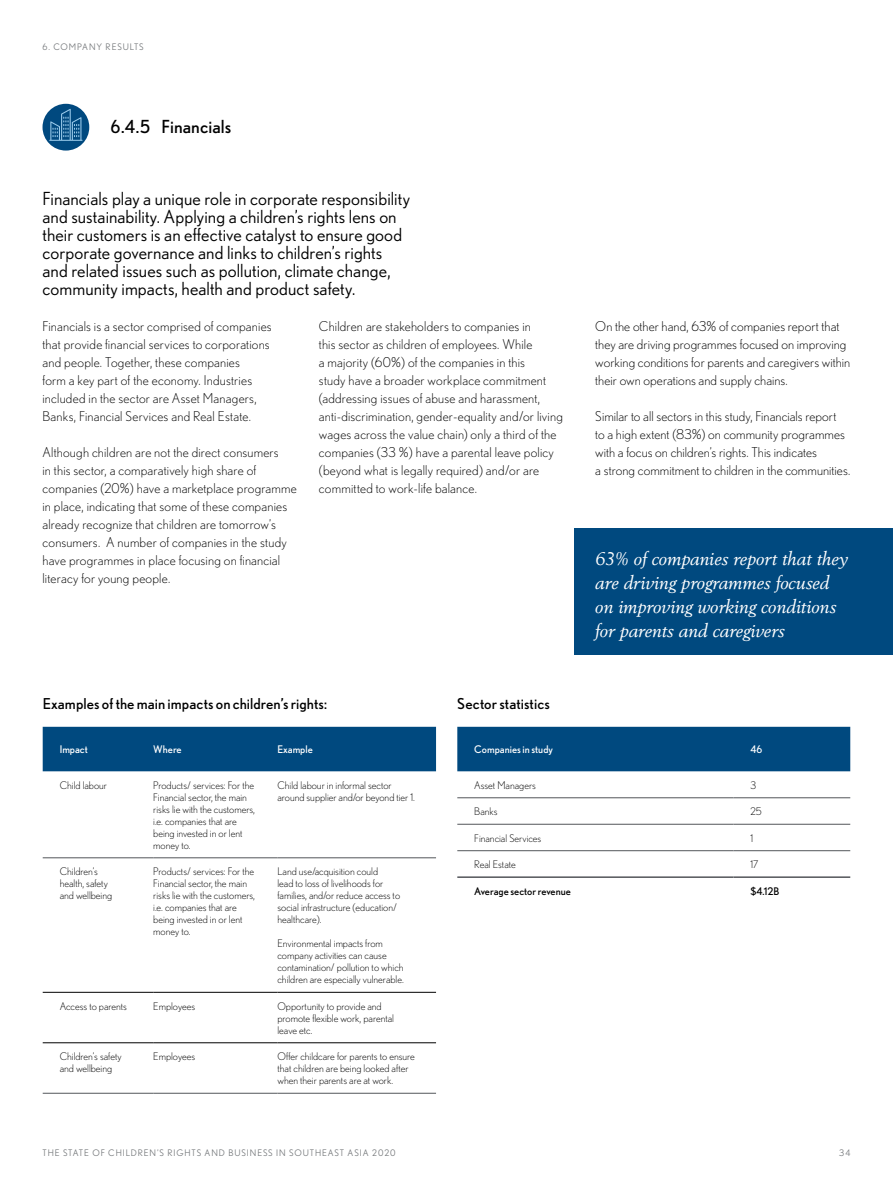
<style>
.page{position:relative;width:893px;height:1191px;background:#fff}
.page>*{position:absolute;margin:0;border:0;box-sizing:border-box;transform-origin:0 0}
.t1{font:18px/18px "Nobel";letter-spacing:.005em;color:#000}
.t2{font:italic 18px/24px "Berling LT Std";letter-spacing:-.005em;color:#fff}
.t3{font:18px "Nobel";letter-spacing:.01em;color:#000}
.t4{font:15px "Nobel";letter-spacing:.005em;color:#000}
.t5{font:300 13.5px/18px "Nobel";letter-spacing:.015em;color:#000}
.t6{font:300 10.5px/12px "Nobel";color:#000}
.t7{font:10.5px "Nobel";color:#fff}
.t8{font:10.5px "Nobel";color:#000}
.t9{font:9px "Nobel";letter-spacing:.1em;color:#75787b}
</style>
<div class="page">
<div style="left:43px;top:727px;width:393px;height:44px;background:#00497f"></div>
<hr style="left:43px;top:992px;width:110px;height:1px;background:#000">
<hr style="left:153px;top:992px;width:124px;height:1px;background:#000">
<hr style="left:277px;top:992px;width:159px;height:1px;background:#000">
<hr style="left:43px;top:1042px;width:110px;height:1px;background:#000">
<hr style="left:153px;top:1042px;width:124px;height:1px;background:#000">
<hr style="left:277px;top:1042px;width:159px;height:1px;background:#000">
<hr style="left:43px;top:857px;width:110px;height:1px;background:#53565a">
<hr style="left:153px;top:857px;width:124px;height:1px;background:#53565a">
<hr style="left:277px;top:857px;width:159px;height:1px;background:#53565a">
<hr style="left:43px;top:1093px;width:110px;height:1px;background:#53565a">
<hr style="left:153px;top:1093px;width:124px;height:1px;background:#53565a">
<hr style="left:277px;top:1093px;width:159px;height:1px;background:#53565a">
<div style="left:457px;top:727px;width:393px;height:44px;background:#00497f"></div>
<hr style="left:457px;top:797px;width:276px;height:1px;background:#53565a">
<hr style="left:733px;top:797px;width:117px;height:1px;background:#53565a">
<hr style="left:457px;top:824px;width:276px;height:1px;background:#53565a">
<hr style="left:733px;top:824px;width:117px;height:1px;background:#53565a">
<hr style="left:457px;top:850px;width:276px;height:1px;background:#53565a">
<hr style="left:733px;top:850px;width:117px;height:1px;background:#53565a">
<hr style="left:457px;top:876px;width:276px;height:2px;background:#53565a">
<hr style="left:733px;top:876px;width:117px;height:2px;background:#53565a">
<div style="left:43px;top:104px;width:46px;height:47px;background:#00497f;border-radius:50%"></div>
<svg style="left:49px;top:109px;width:34px;height:32px"></svg>
<div style="left:574px;top:529px;width:319px;height:126px;background:#00497f"></div>
<p class="t9" style="left:43px;top:41px;width:103px">6. COMPANY RESULTS</p>
<h1 class="t3" style="left:111px;top:116px;width:122px">6.4.5 Financials</h1>
<p class="t1" style="left:43px;top:189px;width:369px">Financials play a unique role in corporate responsibility and sustainability. Applying a children’s rights lens on their customers is an effective catalyst to ensure good corporate governance and links to children’s rights and related issues such as pollution, climate change, community impacts, health and product safety.</p>
<p class="t5" style="left:43px;top:317px;width:231px">Financials is a sector comprised of companies that provide financial services to corporations and people. Together, these companies<br>form a key part of the economy. Industries included in the sector are Asset Managers, Banks, Financial Services and Real Estate.</p>
<p class="t5" style="left:43px;top:443px;width:256px">Although children are not the direct consumers<br>in this sector, a comparatively high share of companies (20%) have a marketplace programme in place, indicating that some of these companies already recognize that children are tomorrow’s consumers. A number of companies in the study have programmes in place focusing on financial literacy for young people.</p>
<p class="t5" style="left:319px;top:317px;width:245px">Children are stakeholders to companies in<br>this sector as children of employees. While<br>a majority (60%) of the companies in this<br>study have a broader workplace commitment (addressing issues of abuse and harassment, anti-discrimination, gender-equality and/or living wages across the value chain) only a third of the companies (33 %) have a parental leave policy (beyond what is legally required) and/or are committed to work-life balance.</p>
<p class="t5" style="left:595px;top:317px;width:256px">On the other hand, 63% of companies report that they are driving programmes focused on improving working conditions for parents and caregivers within their own operations and supply chains.</p>
<p class="t5" style="left:595px;top:407px;width:256px">Similar to all sectors in this study, Financials report<br>to a high extent (83%) on community programmes with a focus on children’s rights. This indicates<br>a strong commitment to children in the communities.</p>
<h1 class="t2" style="left:595px;top:546px;width:254px">63% of companies report that they are driving programmes focused on improving working conditions for parents and caregivers</h1>
<p class="t4" style="left:43px;top:694px;width:286px">Examples of the main impacts on children’srights:</p>
<p class="t7" style="left:60px;top:743px;width:30px">Impact</p>
<p class="t7" style="left:153px;top:743px;width:30px">Where</p>
<p class="t7" style="left:277px;top:743px;width:37px">Example</p>
<p class="t6" style="left:60px;top:779px;width:49px">Child labour</p>
<p class="t6" style="left:153px;top:779px;width:103px">Products/ services: For the<br>Financial sector, the main risks lie with the customers, i.e. companies that are being invested in or lent money to.</p>
<p class="t6" style="left:277px;top:779px;width:139px">Child labour in informal sector around supplier and/or beyond tier 1.</p>
<p class="t6" style="left:60px;top:865px;width:54px">Children’s health, safety and wellbeing</p>
<p class="t6" style="left:153px;top:865px;width:103px">Products/ services: For the<br>Financial sector, the main risks lie with the customers, i.e. companies that are being invested in or lent money to.</p>
<p class="t6" style="left:277px;top:865px;width:124px">Land use/acquisition could<br>lead to loss of livelihoods for families, and/or reduce access to social infrastructure (education/ healthcare).</p>
<p class="t6" style="left:277px;top:937px;width:128px">Environmental impacts from company activities can cause contamination/ pollution to which children are especially vulnerable.</p>
<p class="t6" style="left:60px;top:1000px;width:69px">Access to parents</p>
<p class="t6" style="left:153px;top:1000px;width:43px">Employees</p>
<p class="t6" style="left:277px;top:1000px;width:118px">Opportunity to provide and promote flexible work, parental leave etc.</p>
<p class="t6" style="left:60px;top:1050px;width:63px">Children’s safety and wellbeing</p>
<p class="t6" style="left:153px;top:1050px;width:43px">Employees</p>
<p class="t6" style="left:277px;top:1050px;width:139px">Offer childcare for parents to ensure that children are being looked after when their parents are at work.</p>
<p class="t4" style="left:457px;top:694px;width:94px">Sectorstatistics</p>
<p class="t7" style="left:474px;top:743px;width:80px">Companiesin study</p>
<p class="t7" style="left:750px;top:743px;width:13px">46</p>
<p class="t6" style="left:474px;top:779px;width:63px">Asset Managers</p>
<p class="t6" style="left:750px;top:779px;width:7px">3</p>
<p class="t6" style="left:474px;top:805px;width:25px">Banks</p>
<p class="t6" style="left:750px;top:805px;width:13px">25</p>
<p class="t6" style="left:474px;top:832px;width:69px">Financial Services</p>
<p class="t6" style="left:750px;top:832px;width:4px">1</p>
<p class="t6" style="left:474px;top:858px;width:43px">Real Estate</p>
<p class="t6" style="left:750px;top:858px;width:10px">17</p>
<p class="t8" style="left:474px;top:885px;width:98px">Average sectorrevenue</p>
<p class="t8" style="left:750px;top:885px;width:30px">$4.12B</p>
<p class="t9" style="left:43px;top:1147px;width:355px">THE STATE OF CHILDREN’S RIGHTS AND BUSINESS IN SOUTHEAST ASIA 2020</p>
<p class="t9" style="left:839px;top:1147px;width:13px">34</p>
</div>
